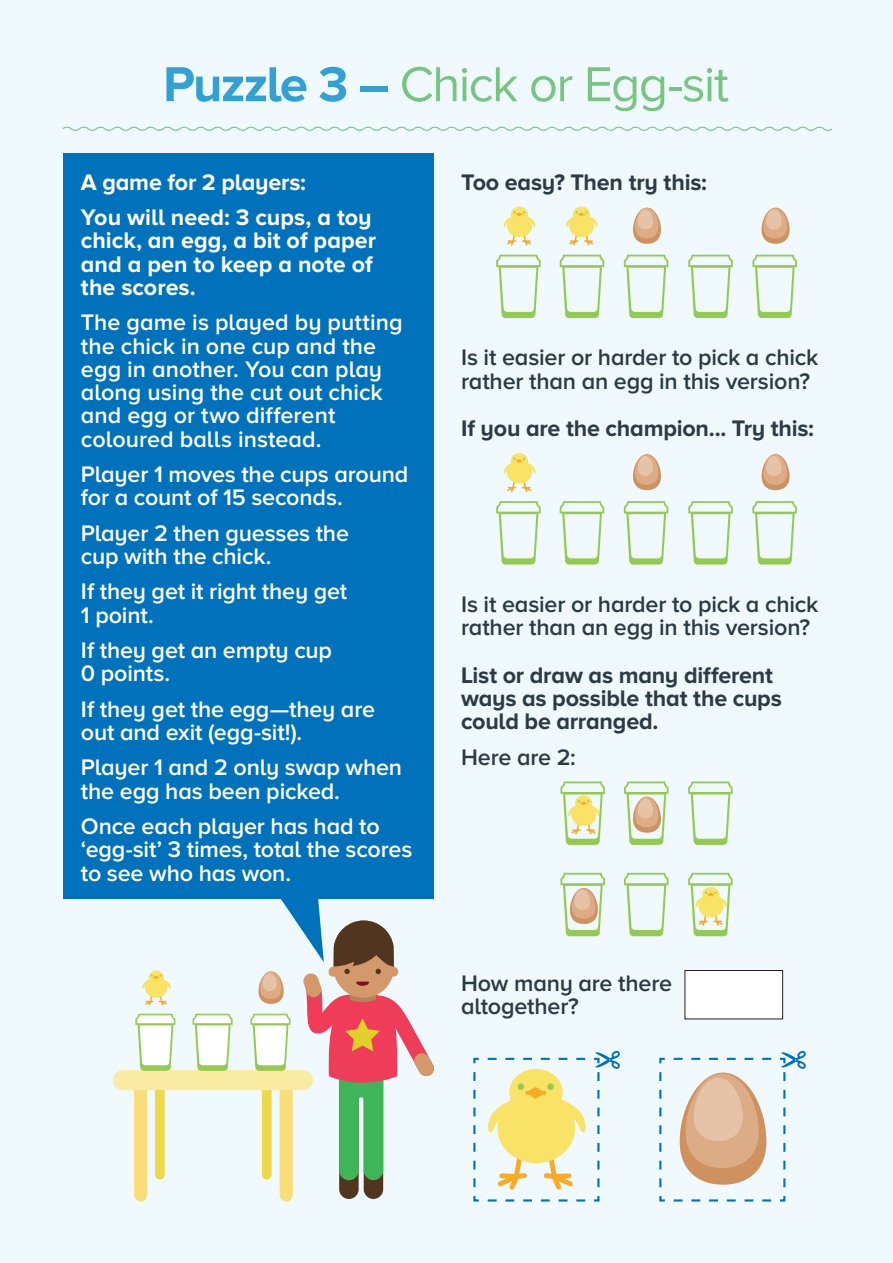
<style>
.page{position:relative;width:893px;height:1263px;background:#fff}
.page>*{position:absolute;margin:0;border:0;box-sizing:border-box;transform-origin:0 0}
.t1{font:50.85px "Proxima Nova A";letter-spacing:-.03em;color:#78c581}
.t2{font:600 23.25px/23.2px "Proxima Nova A";letter-spacing:-.005em;color:#fff}
.t3{font:600 23.25px/23.2px "Proxima Nova A";letter-spacing:-.005em;color:#2b3a45}
.t4{font:700 23.25px/23.2px "Proxima Nova A";letter-spacing:-.01em;color:#2b3a45}
.t5{font:700 23.25px/23.2px "Proxima Nova A";color:#fff}
.s1{font-weight:700;color:#31a0d2}
</style>
<div class="page">
<div style="left:0;top:0;width:892px;height:1263px;background:#f0f9fd"></div>
<svg style="left:62px;top:126px;width:771px;height:5px"></svg>
<svg style="left:633px;top:208px;width:28px;height:36px"></svg>
<svg style="left:635px;top:208px;width:23px;height:30px"></svg>
<div style="left:511px;top:207px;width:17px;height:15px;background:#f8e366;border-radius:50%"></div>
<svg style="left:504px;top:211px;width:32px;height:35px"></svg>
<svg style="left:496px;top:255px;width:45px;height:63px"></svg>
<svg style="left:560px;top:255px;width:44px;height:63px"></svg>
<svg style="left:624px;top:255px;width:44px;height:63px"></svg>
<svg style="left:761px;top:208px;width:28px;height:36px"></svg>
<svg style="left:763px;top:208px;width:24px;height:30px"></svg>
<div style="left:573px;top:207px;width:17px;height:15px;background:#f8e366;border-radius:50%"></div>
<svg style="left:566px;top:211px;width:32px;height:35px"></svg>
<svg style="left:688px;top:255px;width:45px;height:63px"></svg>
<svg style="left:752px;top:255px;width:45px;height:63px"></svg>
<svg style="left:633px;top:454px;width:28px;height:36px"></svg>
<svg style="left:635px;top:454px;width:23px;height:31px"></svg>
<svg style="left:507px;top:480px;width:25px;height:12px"></svg>
<div style="left:507px;top:461px;width:25px;height:22px;background:#f8e366;border-radius:50%"></div>
<div style="left:511px;top:453px;width:17px;height:15px;background:#f8e366;border-radius:50%"></div>
<svg style="left:504px;top:458px;width:32px;height:16px"></svg>
<svg style="left:496px;top:501px;width:45px;height:64px"></svg>
<svg style="left:560px;top:501px;width:44px;height:64px"></svg>
<svg style="left:624px;top:501px;width:44px;height:64px"></svg>
<div style="left:761px;top:454px;width:28px;height:36px;background:#cf925f;border-radius:14px"></div>
<svg style="left:763px;top:454px;width:24px;height:31px"></svg>
<svg style="left:688px;top:501px;width:45px;height:64px"></svg>
<svg style="left:752px;top:501px;width:45px;height:64px"></svg>
<svg style="left:560px;top:781px;width:45px;height:64px"></svg>
<svg style="left:624px;top:781px;width:44px;height:64px"></svg>
<svg style="left:688px;top:781px;width:45px;height:64px"></svg>
<svg style="left:560px;top:873px;width:45px;height:63px"></svg>
<svg style="left:624px;top:873px;width:44px;height:63px"></svg>
<svg style="left:688px;top:873px;width:45px;height:63px"></svg>
<div style="left:63px;top:153px;width:371px;height:746px;background:#0071bb"></div>
<div style="left:113px;top:1070px;width:200px;height:20px;background:#faeba2;border-radius:10px"></div>
<svg style="left:145px;top:995px;width:22px;height:11px"></svg>
<div style="left:145px;top:978px;width:23px;height:20px;background:#f8e366;border-radius:50%"></div>
<svg style="left:149px;top:970px;width:15px;height:14px"></svg>
<svg style="left:142px;top:975px;width:29px;height:14px"></svg>
<svg style="left:134px;top:1014px;width:41px;height:188px"></svg>
<svg style="left:193px;top:1014px;width:40px;height:57px"></svg>
<svg style="left:250px;top:899px;width:184px;height:303px"></svg>
<svg style="left:659px;top:1051px;width:147px;height:151px"></svg>
<svg style="left:473px;top:1051px;width:147px;height:151px"></svg>
<div style="left:685px;top:970px;width:98px;height:49px;background:#fff"></div>
<div style="left:685px;top:970px;width:98px;height:49px;border:1px solid #231f20"></div>
<p class="t1" style="left:163px;top:56px;width:567px"><span class="s1">Puzzle 3 –</span> Chick or Egg-sit</p>
<p class="t5" style="left:81px;top:170px;width:226px">A game for 2 players:</p>
<p class="t5" style="left:81px;top:205px;width:297px">You will need: 3 cups, a toy chick, an egg, a bit of paper and a pen to keep a note of the scores.</p>
<p class="t2" style="left:81px;top:310px;width:323px">The game is played by putting the chick in one cup and the egg in another. You can play along using the cut out chick and egg or two different coloured balls instead.</p>
<p class="t2" style="left:81px;top:462px;width:329px">Player 1 moves the cups around for a count of 15 seconds.</p>
<p class="t2" style="left:81px;top:521px;width:270px">Player 2 then guesses the cup with the chick.</p>
<p class="t2" style="left:81px;top:580px;width:268px">If they get it right they get<br>1 point.</p>
<p class="t2" style="left:81px;top:638px;width:253px">If they get an empty cup<br>0 points.</p>
<p class="t2" style="left:81px;top:697px;width:296px">If they get the egg—they are out and exit (egg-sit!).</p>
<p class="t2" style="left:81px;top:755px;width:323px">Player 1 and 2 only swap when the egg has been picked.</p>
<p class="t2" style="left:81px;top:814px;width:333px">Once each player has had to ‘egg-sit’ 3 times, total the scores to see who has won.</p>
<p class="t4" style="left:461px;top:170px;width:247px">Too easy? Then try this:</p>
<p class="t3" style="left:461px;top:346px;width:359px">Is it easier or harder to pick a chick rather than an egg in this version?</p>
<p class="t4" style="left:461px;top:416px;width:354px">If you are the champion... Try this:</p>
<p class="t3" style="left:461px;top:592px;width:359px">Is it easier or harder to pick a chick rather than an egg in this version?</p>
<p class="t4" style="left:461px;top:663px;width:322px">List or draw as many different ways as possible that the cups could be arranged.</p>
<p class="t3" style="left:461px;top:745px;width:116px">Here are 2:</p>
<p class="t3" style="left:461px;top:971px;width:213px">How many are there altogether?</p>
</div>
